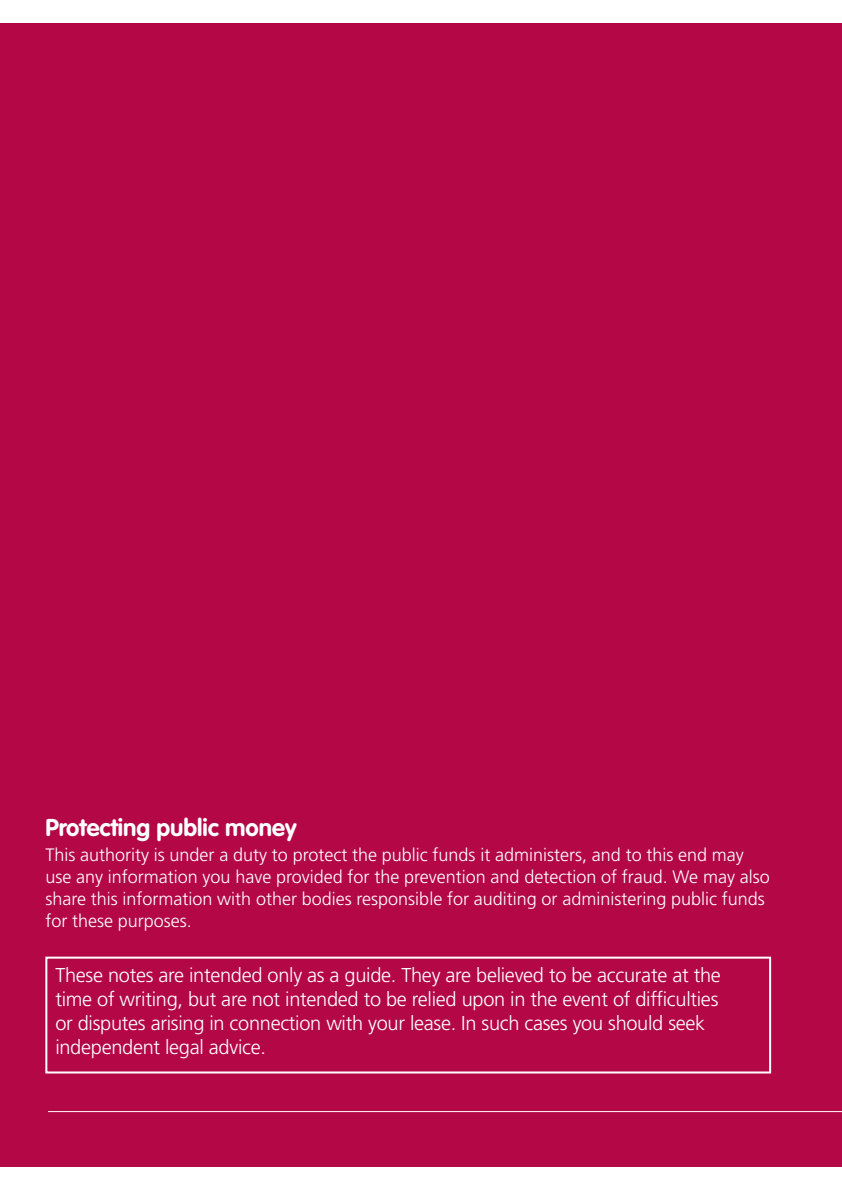
<style>
.page{position:relative;width:842px;height:1191px;background:#fff}
.page>*{position:absolute;margin:0;border:0;box-sizing:border-box;transform-origin:0 0}
.t1{font:700 24px "VAG Rounded LT";color:#fff}
.t2{font:300 20px/24px "Frutiger LT";letter-spacing:-.015em;color:#fff}
.t3{font:300 18px/22px "Frutiger LT";color:#fff}
</style>
<div class="page">
<div style="left:0;top:23px;width:842px;height:1143px;background:#b40746"></div>
<hr style="left:48px;top:1111px;width:794px;height:1px;background:#fff">
<div style="left:45px;top:956px;width:726px;height:117px;border:2px solid #fff"></div>
<h1 class="t1" style="left:45px;top:814px;width:253px">Protecting public money</h1>
<p class="t3" style="left:45px;top:844px;width:726px">This authority is under a duty to protect the public funds it administers, and to this end may use any information you have provided for the prevention and detection of fraud. We may also share this information with other bodies responsible for auditing or administering public funds for these purposes.</p>
<p class="t2" style="left:55px;top:963px;width:667px">These notes are intended only as a guide. They are believed to be accurate at the time of writing, but are not intended to be relied upon in the event of difficulties or disputes arising in connection with your lease. In such cases you should seek independent legal advice.</p>
</div>
